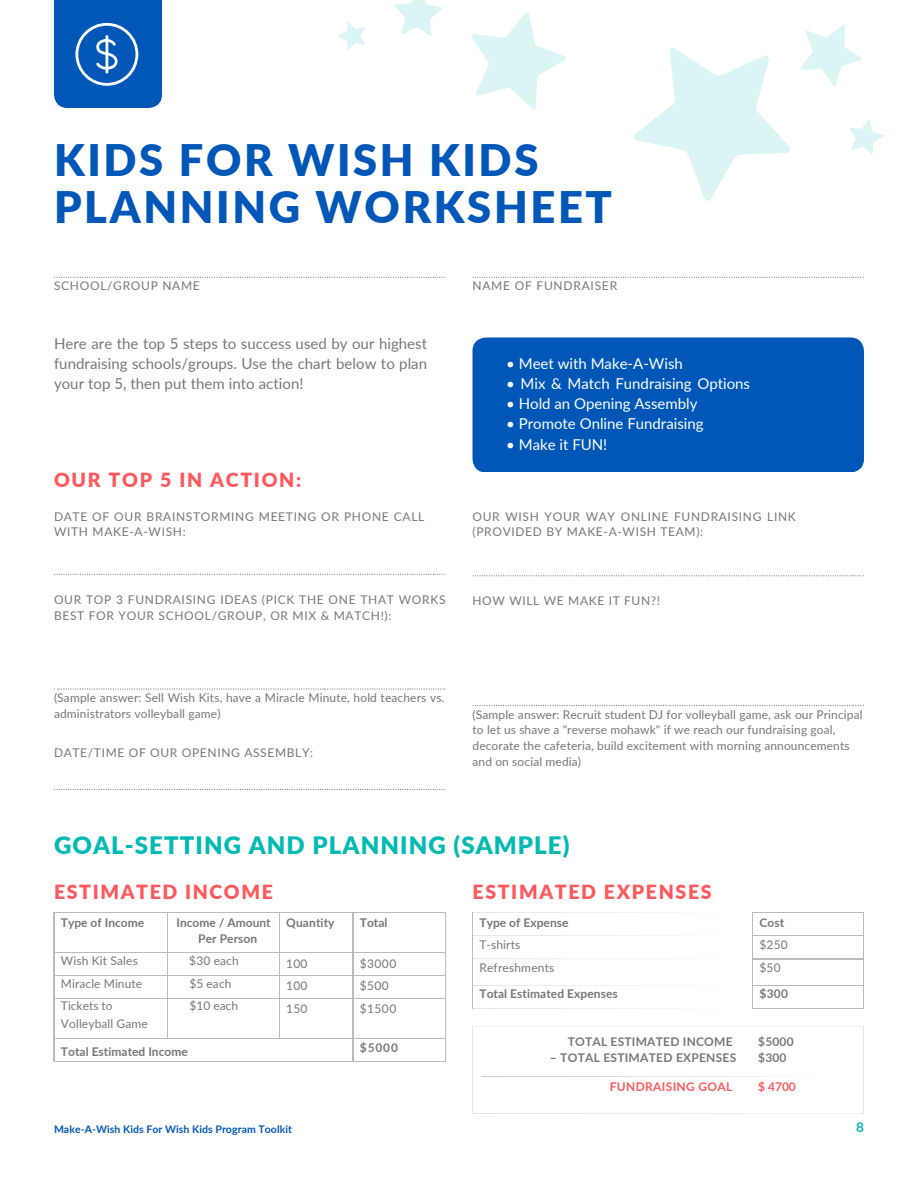
<style>
.page{position:relative;width:918px;height:1188px;background:#fff}
.page>*{position:absolute;margin:0;border:0;box-sizing:border-box;transform-origin:0 0}
.t1{font:900 43.5px/47.2px "Lato";letter-spacing:.06em;color:#0057b8}
.t2{font:900 24px "Lato";letter-spacing:.045em;color:#00bab3}
.t3{font:900 19.5px "Lato";letter-spacing:.085em;color:#ff585d}
.t4{font:15px/20.2px "Lato";letter-spacing:.005em;color:#75787b;text-align:justify}
.t5{font:15px "Lato";color:#fff}
.t6{font:700 13.5px "Lato";color:#00bab3}
.t7{font:12px/22.5px "Lato";letter-spacing:.01em;color:#75787b}
.t8{font:700 12px/15.8px "Lato";letter-spacing:.005em;color:#75787b}
.t9{font:12px/15.8px "Lato";letter-spacing:.06em;color:#75787b}
.t10{font:12px/15.8px "Lato";letter-spacing:.055em;color:#75787b}
.t11{font:700 12px "Lato";letter-spacing:.03em;color:#ff585d}
.t12{font:12px "Lato";letter-spacing:.065em;color:#75787b}
.t13{font:12px/22.5px "Lato";letter-spacing:.035em;color:#75787b}
.t14{font:700 10.5px "Lato";letter-spacing:.005em;color:#0057b8}
.s1{font-weight:700}
</style>
<div class="page">
<svg style="left:54px;top:0;width:108px;height:108px;background:#1363bd"></svg>
<svg style="left:338px;top:22px;width:27px;height:28px"></svg>
<svg style="left:54px;top:277px;width:391px;height:1px"></svg>
<svg style="left:54px;top:574px;width:391px;height:1px"></svg>
<svg style="left:54px;top:688px;width:391px;height:2px"></svg>
<svg style="left:54px;top:789px;width:391px;height:1px"></svg>
<svg style="left:394px;top:0;width:48px;height:36px"></svg>
<hr style="left:280px;top:912px;width:73px;height:1px;background:#babbbd">
<hr style="left:353px;top:912px;width:93px;height:1px;background:#babbbd">
<hr style="left:353px;top:913px;width:1px;height:39px;background:#babbbd">
<hr style="left:445px;top:913px;width:1px;height:39px;background:#babbbd">
<hr style="left:280px;top:952px;width:73px;height:1px;background:#babbbd">
<hr style="left:353px;top:952px;width:93px;height:1px;background:#babbbd">
<hr style="left:280px;top:975px;width:73px;height:1px;background:#babbbd">
<hr style="left:353px;top:975px;width:93px;height:1px;background:#babbbd">
<svg style="left:353px;top:953px;width:1px;height:45px"></svg>
<svg style="left:445px;top:953px;width:1px;height:45px"></svg>
<hr style="left:280px;top:998px;width:73px;height:1px;background:#babbbd">
<hr style="left:353px;top:998px;width:93px;height:1px;background:#babbbd">
<hr style="left:353px;top:999px;width:1px;height:39px;background:#babbbd">
<hr style="left:445px;top:999px;width:1px;height:39px;background:#babbbd">
<hr style="left:280px;top:1038px;width:73px;height:1px;background:#babbbd">
<hr style="left:353px;top:1038px;width:93px;height:1px;background:#babbbd">
<svg style="left:353px;top:1039px;width:1px;height:22px"></svg>
<svg style="left:445px;top:1039px;width:1px;height:22px"></svg>
<hr style="left:353px;top:1061px;width:93px;height:1px;background:#babbbd">
<hr style="left:54px;top:912px;width:113px;height:1px;background:#babbbd">
<hr style="left:54px;top:913px;width:1px;height:39px;background:#babbbd">
<hr style="left:167px;top:912px;width:113px;height:1px;background:#babbbd">
<hr style="left:167px;top:913px;width:1px;height:39px;background:#babbbd">
<hr style="left:279px;top:913px;width:1px;height:39px;background:#babbbd">
<hr style="left:54px;top:952px;width:113px;height:1px;background:#babbbd">
<hr style="left:167px;top:952px;width:113px;height:1px;background:#babbbd">
<hr style="left:54px;top:975px;width:113px;height:1px;background:#babbbd">
<svg style="left:54px;top:953px;width:1px;height:45px"></svg>
<hr style="left:167px;top:975px;width:113px;height:1px;background:#babbbd">
<svg style="left:167px;top:953px;width:1px;height:45px"></svg>
<svg style="left:279px;top:953px;width:1px;height:45px"></svg>
<hr style="left:54px;top:998px;width:113px;height:1px;background:#babbbd">
<hr style="left:54px;top:999px;width:1px;height:39px;background:#babbbd">
<hr style="left:167px;top:998px;width:113px;height:1px;background:#babbbd">
<hr style="left:167px;top:999px;width:1px;height:39px;background:#babbbd">
<hr style="left:279px;top:999px;width:1px;height:39px;background:#babbbd">
<hr style="left:54px;top:1038px;width:113px;height:1px;background:#babbbd">
<svg style="left:54px;top:1039px;width:1px;height:22px"></svg>
<hr style="left:167px;top:1038px;width:113px;height:1px;background:#babbbd">
<hr style="left:54px;top:1061px;width:113px;height:1px;background:#babbbd">
<hr style="left:167px;top:1061px;width:113px;height:1px;background:#babbbd">
<hr style="left:280px;top:1061px;width:73px;height:1px;background:#babbbd">
<svg style="left:472px;top:12px;width:94px;height:97px"></svg>
<div style="left:472px;top:338px;width:392px;height:134px;background:#0057b8;border-radius:14px"></div>
<svg style="left:472px;top:277px;width:392px;height:1px"></svg>
<svg style="left:472px;top:575px;width:392px;height:1px"></svg>
<svg style="left:472px;top:705px;width:392px;height:1px"></svg>
<svg style="left:472px;top:1026px;width:392px;height:88px"></svg>
<svg style="left:634px;top:48px;width:157px;height:153px"></svg>
<svg style="left:849px;top:120px;width:34px;height:34px"></svg>
<svg style="left:800px;top:25px;width:62px;height:62px"></svg>
<hr style="left:472px;top:912px;width:281px;height:1px;background:#babbbd">
<hr style="left:753px;top:912px;width:111px;height:1px;background:#babbbd">
<hr style="left:472px;top:936px;width:281px;height:1px;background:#babbbd">
<hr style="left:753px;top:936px;width:111px;height:1px;background:#babbbd">
<hr style="left:472px;top:959px;width:281px;height:1px;background:#babbbd">
<hr style="left:753px;top:959px;width:111px;height:1px;background:#babbbd">
<hr style="left:472px;top:985px;width:281px;height:1px;background:#babbbd">
<svg style="left:472px;top:913px;width:1px;height:95px"></svg>
<hr style="left:753px;top:985px;width:111px;height:1px;background:#babbbd">
<hr style="left:472px;top:1008px;width:281px;height:1px;background:#babbbd">
<hr style="left:753px;top:1008px;width:111px;height:1px;background:#babbbd">
<h5 class="t1" style="left:54px;top:135px;width:560px">KIDS FOR WISH KIDS<br>PLANNING WORKSHEET</h5>
<h3 class="t9" style="left:54px;top:278px;width:147px">SCHOOL/GROUP NAME</h3>
<h1 class="t4" style="left:54px;top:333px;width:375px">Here are the top 5 steps to success used by our highest fundraising schools/groups. Use the chart below to plan your top 5, then put them into action!</h1>
<p class="t3" style="left:54px;top:468px;width:249px">OUR TOP 5 IN ACTION:</p>
<p class="t9" style="left:54px;top:508px;width:372px">DATE OF OUR BRAINSTORMING MEETING OR PHONE CALL<br>WITH MAKE-A-WISH:</p>
<p class="t9" style="left:54px;top:591px;width:393px">OUR TOP 3 FUNDRAISING IDEAS (PICK THE ONE THAT WORKS<br>BEST FOR YOUR SCHOOL/GROUP, OR MIX &amp; MATCH!):</p>
<p class="t12" style="left:472px;top:278px;width:146px">NAME OF FUNDRAISER</p>
<h6 class="t5" style="left:506px;top:354px;width:178px">• Meet with Make-A-Wish</h6>
<h6 class="t5" style="left:506px;top:374px;width:245px">• Mix &amp; Match Fundraising Options</h6>
<h6 class="t5" style="left:506px;top:394px;width:193px">• Hold an Opening Assembly</h6>
<h6 class="t5" style="left:506px;top:415px;width:199px">• Promote Online Fundraising</h6>
<h6 class="t5" style="left:506px;top:435px;width:103px">• Make it FUN!</h6>
<p class="t10" style="left:472px;top:508px;width:325px">OUR WISH YOUR WAY ONLINE FUNDRAISING LINK (PROVIDED BY MAKE-A-WISH TEAM):</p>
<p class="t10" style="left:472px;top:593px;width:189px">HOW WILL WE MAKE IT FUN?!</p>
<p class="t7" style="left:54px;top:690px;width:392px;line-height:15.8px">(Sample answer: Sell Wish Kits, have a Miracle Minute, hold teachers vs. administrators volleyball game)</p>
<h2 class="t10" style="left:54px;top:745px;width:261px">DATE/TIME OF OUR OPENING ASSEMBLY:</h2>
<p class="t7" style="left:472px;top:706px;width:392px;line-height:15.8px">(Sample answer: Recruit student DJ for volleyball game, ask our Principal to let us shave a "reverse mohawk" if we reach our fundraising goal, decorate the cafeteria, build excitement with morning announcements and on social media)</p>
<h5 class="t2" style="left:54px;top:831px;width:517px">GOAL-SETTING AND PLANNING (SAMPLE)</h5>
<p class="t3" style="left:54px;top:879px;width:220px">ESTIMATED INCOME</p>
<p class="t3" style="left:473px;top:879px;width:241px">ESTIMATED EXPENSES</p>
<h6 class="t8" style="left:61px;top:914px;width:85px">Type of Income</h6>
<h6 class="t8" style="left:176px;top:914px;width:96px">Income / Amount</h6>
<h4 class="t8" style="left:198px;top:930px;width:61px">Per Person</h4>
<h6 class="t7" style="left:61px;top:949px;width:78px">Wish Kit Sales</h6>
<h6 class="t7" style="left:189px;top:949px;width:51px">$30 each</h6>
<h6 class="t7" style="left:61px;top:972px;width:83px">Miracle Minute</h6>
<h6 class="t7" style="left:189px;top:972px;width:44px">$5 each</h6>
<p class="t7" style="left:61px;top:994px;width:53px">Tickets to</p>
<p class="t7" style="left:189px;top:994px;width:50px">$10 each</p>
<h6 class="t7" style="left:61px;top:1012px;width:88px">Volleyball Game</h6>
<h6 class="t8" style="left:61px;top:1044px;width:129px">Total Estimated Income</h6>
<h3 class="t8" style="left:286px;top:914px;width:50px">Quantity</h3>
<p class="t8" style="left:360px;top:914px;width:29px">Total</p>
<p class="t13" style="left:360px;top:952px;width:38px">$3000 $500 $1500</p>
<p class="t8" style="left:360px;top:1040px;width:40px">$5000</p>
<p class="t7" style="left:286px;top:952px;width:23px;text-align:justify">100<br>100<br>150</p>
<p class="t8" style="left:479px;top:914px;width:91px">Type of Expense</p>
<p class="t7" style="left:479px;top:934px;width:42px">T-shirts</p>
<p class="t7" style="left:479px;top:956px;width:76px">Refreshments</p>
<p class="t8" style="left:479px;top:985px;width:140px">Total Estimated Expenses</p>
<p class="t8" style="left:568px;top:1034px;width:166px">TOTAL ESTIMATED INCOME</p>
<p class="t8" style="left:550px;top:1049px;width:188px">– TOTAL ESTIMATED EXPENSES</p>
<h3 class="t11" style="left:610px;top:1079px;width:124px">FUNDRAISING GOAL</h3>
<p class="t7" style="left:760px;top:911px;width:30px"><span class="s1">Cost </span>$250 $50</p>
<p class="t8" style="left:760px;top:985px;width:30px">$300</p>
<p class="t8" style="left:758px;top:1034px;width:37px">$5000 $300</p>
<p class="t11" style="left:758px;top:1079px;width:39px">$ 4700</p>
<h4 class="t14" style="left:54px;top:1123px;width:240px">Make-A-Wish Kids For Wish Kids Program Toolkit</h4>
<h6 class="t6" style="left:856px;top:1119px;width:9px">8</h6>
</div>
